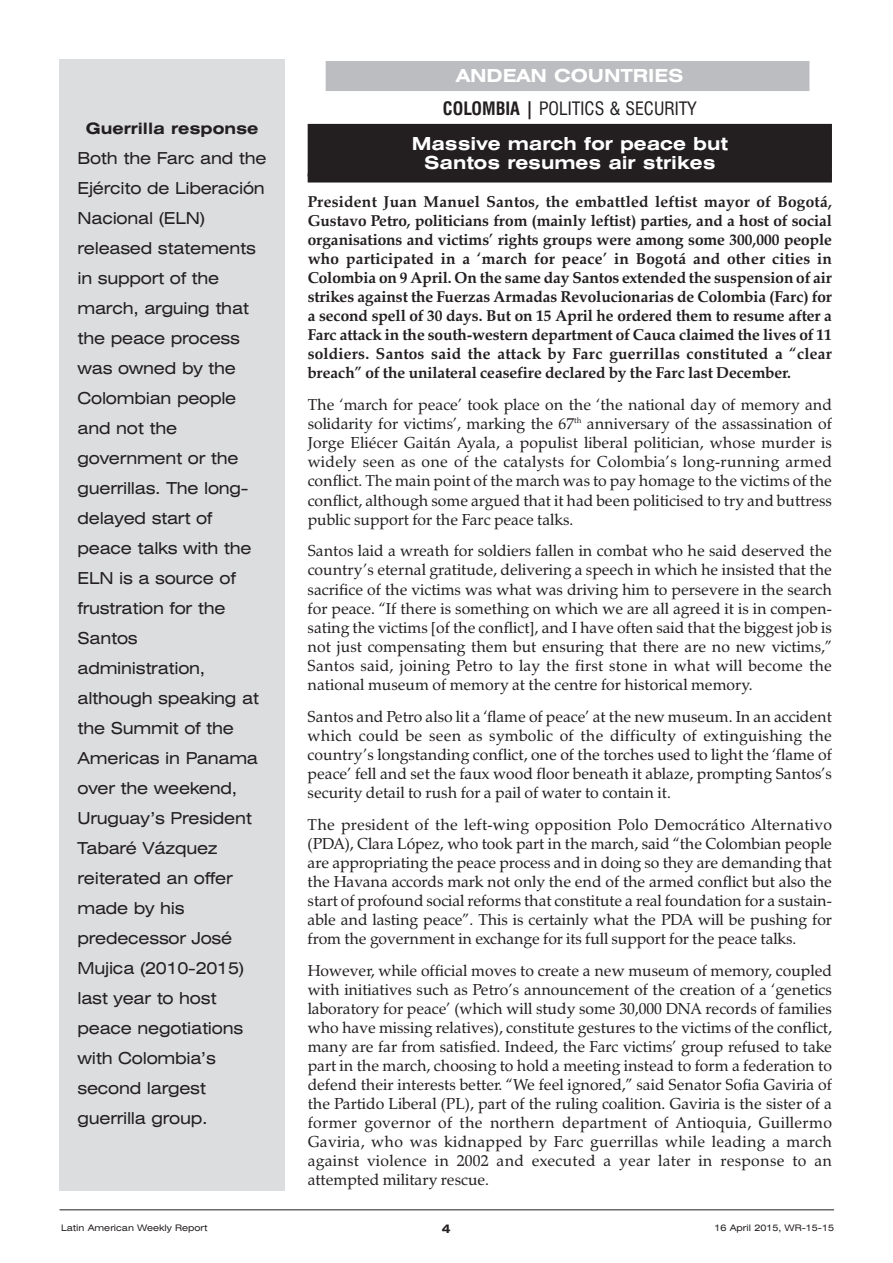
<style>
.page{position:relative;width:893px;height:1263px;background:#fff}
.page>*{position:absolute;margin:0;border:0;box-sizing:border-box;transform-origin:0 0}
.t1{font:700 expanded 18px/19px "Swiss 721 BT";color:#fff;text-align:center}
.t2{font:condensed 18px/32.5px "Swiss 721 BT";color:#231f20;text-align:center}
.t3{font:expanded 16.5px/30px "Swiss 721 BT";letter-spacing:-.015em;color:#231f20}
.t4{font:15.75px/19px "Zapf Calligraphic 801 BT";color:#231f20;text-align:justify}
.t5{font:700 15.75px/19px "Zapf Calligraphic 801 BT";letter-spacing:-.005em;color:#231f20;text-align:justify}
.t6{font:700 expanded 15.75px "Swiss 721 BT";color:#231f20}
.t7{font:700 expanded 12px "Swiss 721 BT";color:#231f20}
.t8{font:expanded 9px "Swiss 721 BT";color:#231f20}
.s1{font-weight:700;font-stretch:expanded;color:#fff}
.s2{font-weight:700}
</style>
<div class="page">
<div style="left:326px;top:61px;width:483px;height:30px;background:#bcbdc0"></div>
<div style="left:308px;top:124px;width:524px;height:52px;background:#231f20"></div>
<div style="left:308px;top:174px;width:524px;height:9px;background:#231f20"></div>
<div style="left:60px;top:60px;width:225px;height:1131px;background:#dcdddf"></div>
<hr style="left:60px;top:1209px;width:774px;height:1px;background:#231f20">
<p class="t6" style="left:86px;top:119px;width:174px">Guerrilla response</p>
<p class="t3" style="left:78px;top:143px;width:191px">Both the Farc and the<br>Ejército de Liberación<br>Nacional (ELN) released statements in support of the march, arguing that the peace process was owned by the<br>Colombian people and not the government or the guerrillas. The long&shy;delayed start of peace talks with the<br>ELN is a source of frustration for the<br>Santos administration, although speaking at the Summit of the<br>Americas in Panama over the weekend,<br>Uruguay’s President<br>Tabaré Vázquez reiterated an offer made by his predecessor José<br>Mujica (2010-2015) last year to host peace negotiations with Colombia’s second largest guerrilla group.</p>
<p class="t8" style="left:61px;top:1223px;width:148px">Latin American Weekly Report</p>
<p class="t2" style="left:443px;top:60px;width:255px"><span class="s1">ANDEAN COUNTRIES<br></span><span class="s2">COLOMBIA |</span> POLITICS &amp; SECURITY</p>
<p class="t1" style="left:412px;top:134px;width:318px">Massive march for peace but<br>Santos resumes air strikes</p>
<p class="t5" style="left:308px;top:192px;width:526px">President Juan Manuel Santos, the embattled leftist mayor of Bogotá, Gustavo Petro, politicians from (mainly leftist) parties, and a host of social organisations and victims’ rights groups were among some 300,000 people who participated in a ‘march for peace’ in Bogotá and other cities in Colombia on 9 April. On the same day Santos extended the suspension of air strikes against the Fuerzas Armadas Revolucionarias de Colombia (Farc) for a second spell of 30 days. But on 15 April he ordered them to resume after a Farc attack in the south-western department of Cauca claimed the lives of 11 soldiers. Santos said the attack by Farc guerrillas constituted a “clear breach” of the unilateral ceasefire declared by the Farc last December.</p>
<p class="t4" style="left:308px;top:395px;width:526px">The ‘march for peace’ took place on the ‘the national day of memory and solidarity for victims’, marking the 67<sup>th</sup> anniversary of the assassination of Jorge Eliécer Gaitán Ayala, a populist liberal politician, whose murder is widely seen as one of the catalysts for Colombia’s long-running armed conflict. The main point of the march was to pay homage to the victims of the conflict, although some argued that it had been politicised to try and buttress public support for the Farc peace talks.</p>
<p class="t4" style="left:308px;top:541px;width:526px">Santos laid a wreath for soldiers fallen in combat who he said deserved the country’s eternal gratitude, delivering a speech in which he insisted that the sacrifice of the victims was what was driving him to persevere in the search for peace. “If there is something on which we are all agreed it is in compen&shy;sating the victims [of the conflict], and I have often said that the biggest job is not just compensating them but ensuring that there are no new victims,” Santos said, joining Petro to lay the first stone in what will become the national museum of memory at the centre for historical memory.</p>
<p class="t4" style="left:308px;top:707px;width:526px">Santos and Petro also lit a ‘flame of peace’ at the new museum. In an accident which could be seen as symbolic of the difficulty of extinguishing the country’s longstanding conflict, one of the torches used to light the ‘flame of peace’ fell and set the faux wood floor beneath it ablaze, prompting Santos’s security detail to rush for a pail of water to contain it.</p>
<p class="t4" style="left:308px;top:815px;width:526px">The president of the left-wing opposition Polo Democrático Alternativo (PDA), Clara López, who took part in the march, said “the Colombian people are appropriating the peace process and in doing so they are demanding that the Havana accords mark not only the end of the armed conflict but also the start of profound social reforms that constitute a real foundation for a sustain&shy;able and lasting peace”. This is certainly what the PDA will be pushing for from the government in exchange for its full support for the peace talks.</p>
<p class="t4" style="left:308px;top:961px;width:526px">However, while official moves to create a new museum of memory, coupled with initiatives such as Petro’s announcement of the creation of a ‘genetics laboratory for peace’ (which will study some 30,000 DNA records of families who have missing relatives), constitute gestures to the victims of the conflict, many are far from satisfied. Indeed, the Farc victims’ group refused to take part in the march, choosing to hold a meeting instead to form a federation to defend their interests better. “We feel ignored,” said Senator Sofia Gaviria of the Partido Liberal (PL), part of the ruling coalition. Gaviria is the sister of a former governor of the northern department of Antioquia, Guillermo Gaviria, who was kidnapped by Farc guerrillas while leading a march against violence in 2002 and executed a year later in response to an attempted military rescue.</p>
<p class="t7" style="left:442px;top:1221px;width:10px">4</p>
<p class="t8" style="left:714px;top:1223px;width:121px">16 April 2015, WR-15-15</p>
</div>
